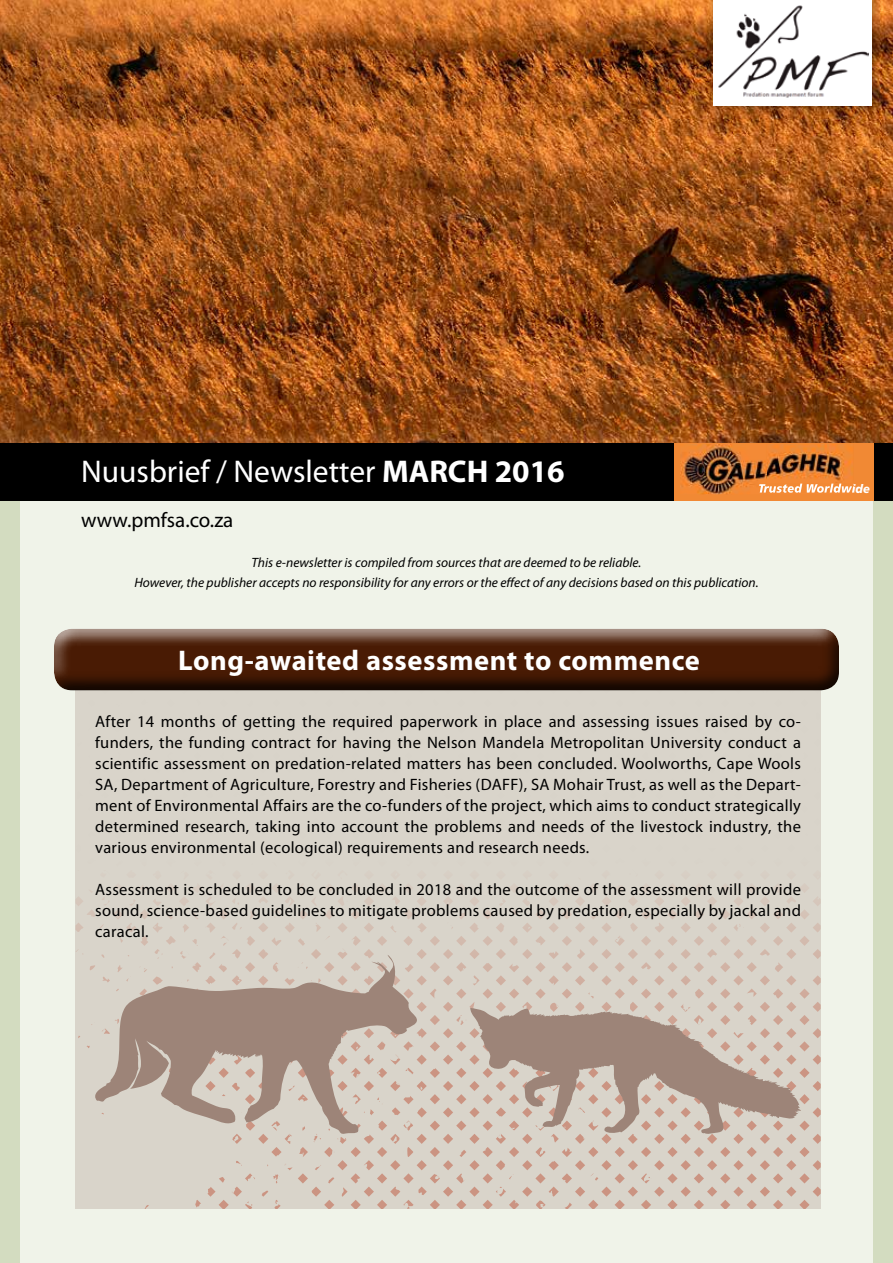
<style>
.page{position:relative;width:893px;height:1263px;background:#f0f3e9}
.page>*{position:absolute;margin:0;border:0;box-sizing:border-box;transform-origin:0 0}
.t1{font:31.5px "Myriad Pro";color:#fff}
.t2{font:700 28.5px "Myriad Pro";letter-spacing:.02em;color:#fff}
.t3{font:21px "Myriad Pro";color:#000}
.t4{font:16.5px/21px "Myriad Pro";letter-spacing:.02em;color:#000;text-align:justify}
.t5{font:italic 13.5px/19.5px "Myriad Pro";color:#000;text-align:center}
.s1{font-weight:700}
</style>
<div class="page">
<div style="left:0;top:206px;width:19px;height:1057px;background:#d3dcc0"></div>
<div style="left:874px;top:168px;width:19px;height:1095px;background:#d3dcc0"></div>
<img style="left:0;top:0;width:893px;height:443px">
<div style="left:0;top:443px;width:893px;height:58px;background:#000"></div>
<div style="left:706px;top:0;width:177px;height:117px;background:#000;opacity:.4"></div>
<div style="left:713px;top:0;width:158px;height:105px;background:#fff"></div>
<img style="left:718px;top:5px;width:150px;height:93px">
<div style="left:53px;top:626px;width:786px;height:65px;background:#000;opacity:.75"></div>
<div style="left:674px;top:443px;width:200px;height:58px;background:#f18934"></div>
<img style="left:680px;top:444px;width:174px;height:50px">
<img style="left:759px;top:484px;width:95px;height:9px">
<svg style="left:75px;top:687px;width:746px;height:522px;background:#d6cfc5"></svg>
<svg style="left:91px;top:955px;width:326px;height:179px;background:#bfb0a5"></svg>
<svg style="left:470px;top:1008px;width:331px;height:127px;background:#bdaca0"></svg>
<h1 class="t1" style="left:81px;top:452px;width:485px">Nuusbrief / Newsletter <span class="s1">MARCH 2016</span></h1>
<p class="t3" style="left:81px;top:507px;width:154px">www.pmfsa.co.za</p>
<p class="t5" style="left:134px;top:553px;width:626px">This e-newsletter is compiled from sources that are deemed to be reliable.<br>However, the publisher accepts no responsibility for any errors or the effect of any decisions based on this publication.</p>
<h2 class="t2" style="left:178px;top:642px;width:523px">Long-awaited assessment to commence</h2>
<p class="t4" style="left:95px;top:710px;width:707px">After 14 months of getting the required paperwork in place and assessing issues raised by co&shy;funders, the funding contract for having the Nelson Mandela Metropolitan University conduct a scientific assessment on predation-related matters has been concluded. Woolworths, Cape Wools SA, Department of Agriculture, Forestry and Fisheries (DAFF), SA Mohair Trust, as well as the Depart&shy;ment of Environmental Affairs are the co-funders of the project, which aims to conduct strategically determined research, taking into account the problems and needs of the livestock industry, the various environmental (ecological) requirements and research needs.</p>
<p class="t4" style="left:95px;top:878px;width:707px">Assessment is scheduled to be concluded in 2018 and the outcome of the assessment will provide sound, science-based guidelines to mitigate problems caused by predation, especially by jackal and caracal.</p>
</div>
